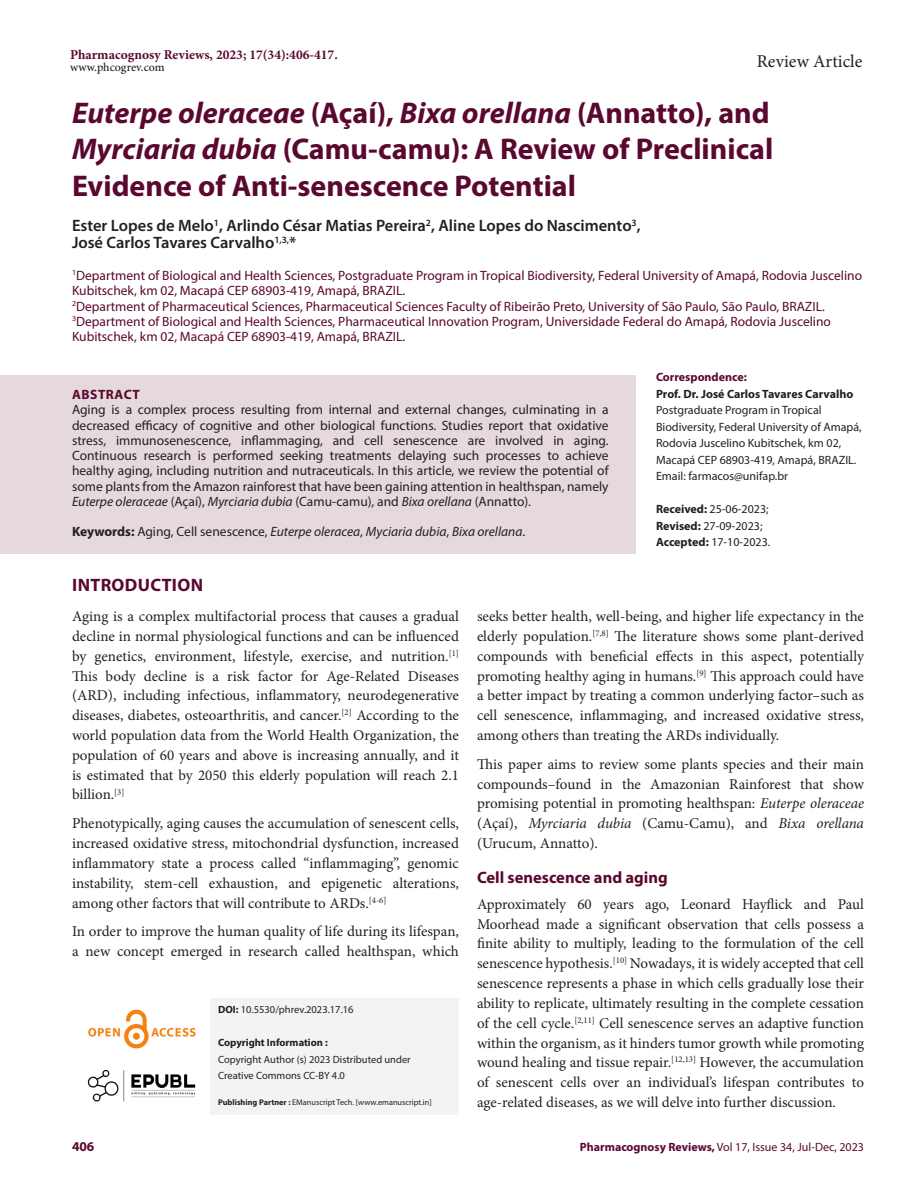
<style>
.page{position:relative;width:918px;height:1188px;background:#fff}
.page>*{position:absolute;margin:0;border:0;box-sizing:border-box;transform-origin:0 0}
.Art_Title{font:700 30px/36.3px "Myriad Pro";color:#5b0830}
.t1{font:18px "Minion Pro";letter-spacing:.005em;color:#231f20}
.Intro_head{font:700 18px "Myriad Pro";letter-spacing:.02em;color:#5b0830}
.Author_Names{font:600 16.5px/16.8px "Myriad Pro";color:#231f20}
.Heading_2{font:700 16.5px "Myriad Pro";color:#5b0830}
.Body_text__FO{font:15px/19.8px "Minion Pro";color:#231f20;text-align:justify}
.Body_text{font:15px/19.8px "Minion Pro";letter-spacing:-.005em;color:#231f20;text-align:justify}
.Abstract_TXT{font:13.5px/15.3px "Myriad Pro";color:#231f20;text-align:justify}
.Author_Affiliations{font:13.5px/15.3px "Myriad Pro";color:#5b0830}
.KY{font:italic 13.5px "Myriad Pro";color:#231f20}
.t2{font:700 13.5px "Minion Pro";color:#5b0830}
.ABS_Heading{font:700 13.5px "Myriad Pro";letter-spacing:.04em;color:#5b0830}
.Correspondence_AU_Af{font:12px/16.5px "Myriad Pro";color:#231f20}
.Journal_Dates{font:12px/16.5px "Myriad Pro";color:#231f20}
.t3{font:12px "Myriad Pro";color:#5b0830}
.Correspondence_AU_Af-2{font:700 12px "Myriad Pro";color:#231f20}
.t4{font:500 12px "Minion Pro";color:#231f20}
.Correspondence_AU_Af-3{font:700 12px "Myriad Pro";color:#5b0830}
.t5{font:10.5px/16.5px "Myriad Pro";color:#231f20}
.t6{font:700 10.5px "Myriad Pro";color:#231f20}
.t7{font:8.25px "Myriad Pro";color:#231f20}
.s1{font-style:italic}
.s2{font-weight:700;font-style:normal}
.s3{font-style:normal}
.s4{font-weight:700}
</style>
<div class="page">
<img style="left:88px;top:1009px;width:108px;height:40px">
<img style="left:87px;top:1069px;width:109px;height:33px">
<div style="left:211px;top:998px;width:248px;height:36px;background:#f2f3f4"></div>
<div style="left:211px;top:1031px;width:248px;height:26px;background:#f2f3f4"></div>
<div style="left:211px;top:1048px;width:248px;height:25px;background:#f2f3f4"></div>
<div style="left:211px;top:1064px;width:248px;height:26px;background:#f2f3f4"></div>
<div style="left:211px;top:1084px;width:248px;height:30px;background:#f2f3f4"></div>
<div style="left:0;top:375px;width:636px;height:41px;background:#e5d9db"></div>
<div style="left:0;top:391px;width:636px;height:132px;background:#e5d9db"></div>
<div style="left:0;top:513px;width:636px;height:40px;background:#e5d9db"></div>
<p class="t2" style="left:70px;top:45px;width:269px">Pharmacognosy Reviews, 2023; 17(34):406-417.</p>
<p class="t4" style="left:70px;top:59px;width:96px">www.phcogrev.com</p>
<p class="t1" style="left:757px;top:49px;width:107px">Review Article</p>
<p class="Art_Title" style="left:72px;top:94px;width:703px"><span class="s1">Euterpe oleraceae</span> (Açaí), <span class="s1">Bixa orellana</span> (Annatto), and<br><span class="s1">Myrciaria dubia</span> (Camu-camu): A Review of Preclinical<br>Evidence of Anti-senescence Potential</p>
<p class="Author_Names" style="left:72px;top:217px;width:570px">Ester Lopes de Melo<sup>1</sup>, Arlindo César Matias Pereira<sup>2</sup>, Aline Lopes do Nascimento<sup>3</sup>,<br>José Carlos Tavares Carvalho<sup>1,3,</sup>*</p>
<p class="Author_Affiliations" style="left:72px;top:267px;width:792px"><sup>1</sup>Department of Biological and Health Sciences, Postgraduate Program in Tropical Biodiversity, Federal University of Amapá, Rodovia Juscelino<br>Kubitschek, km 02, Macapá CEP 68903-419, Amapá, BRAZIL.</p>
<p class="Author_Affiliations" style="left:72px;top:298px;width:754px"><sup>2</sup>Department of Pharmaceutical Sciences, Pharmaceutical Sciences Faculty of Ribeirão Preto, University of São Paulo, São Paulo, BRAZIL.</p>
<p class="Author_Affiliations" style="left:72px;top:313px;width:761px"><sup>3</sup>Department of Biological and Health Sciences, Pharmaceutical Innovation Program, Universidade Federal do Amapá, Rodovia Juscelino<br>Kubitschek, km 02, Macapá CEP 68903-419, Amapá, BRAZIL.</p>
<p class="Correspondence_AU_Af-3" style="left:656px;top:369px;width:92px">Correspondence:</p>
<p class="Correspondence_AU_Af-2" style="left:656px;top:386px;width:199px">Prof. Dr. José Carlos Tavares Carvalho</p>
<p class="Correspondence_AU_Af" style="left:656px;top:402px;width:207px">Postgraduate Program in Tropical Biodiversity, Federal University of Amapá, Rodovia Juscelino Kubitschek, km 02, Macapá CEP 68903-419, Amapá, BRAZIL.</p>
<p class="Correspondence_AU_Af" style="left:656px;top:468px;width:134px">Email: farmacos@unifap.br</p>
<p class="ABS_Heading" style="left:72px;top:386px;width:69px">ABSTRACT</p>
<p class="Abstract_TXT" style="left:72px;top:402px;width:538px">Aging is a complex process resulting from internal and external changes, culminating in a decreased efficacy of cognitive and other biological functions. Studies report that oxidative stress, immunosenescence, inflammaging, and cell senescence are involved in aging.<br>Continuous research is performed seeking treatments delaying such processes to achieve healthy aging, including nutrition and nutraceuticals. In this article, we review the potential of some plants from the Amazon rainforest that have been gaining attention in healthspan, namely <span class="s1">Euterpe oleraceae</span> (Açaí), <span class="s1">Myrciaria dubia</span> (Camu-camu), and <span class="s1">Bixa orellana</span> (Annatto).</p>
<p class="KY" style="left:72px;top:524px;width:455px"><span class="s2">Keywords:</span> <span class="s3">Aging, Cell senescence,</span> Euterpe oleracea<span class="s3">,</span> Myciaria dubia<span class="s3">,</span> Bixa orellana<span class="s3">.</span></p>
<p class="Intro_head" style="left:72px;top:573px;width:132px">INTRODUCTION</p>
<p class="Body_text__FO" style="left:72px;top:606px;width:389px">Aging is a complex multifactorial process that causes a gradual decline in normal physiological functions and can be influenced by genetics, environment, lifestyle, exercise, and nutrition.<sup>[1] </sup>This body decline is a risk factor for Age-Related Diseases (ARD), including infectious, inflammatory, neurodegenerative diseases, diabetes, osteoarthritis, and cancer.<sup>[2]</sup> According to the world population data from the World Health Organization, the population of 60 years and above is increasing annually, and it is estimated that by 2050 this elderly population will reach 2.1 billion.<sup>[3]</sup></p>
<p class="Body_text" style="left:72px;top:814px;width:389px">Phenotypically, aging causes the accumulation of senescent cells, increased oxidative stress, mitochondrial dysfunction, increased inflammatory state a process called “inflammaging”, genomic instability, stem-cell exhaustion, and epigenetic alterations, among other factors that will contribute to ARDs.<sup>[4-6]</sup></p>
<p class="Body_text" style="left:72px;top:922px;width:388px">In order to improve the human quality of life during its lifespan, a new concept emerged in research called healthspan, which</p>
<p class="Journal_Dates" style="left:656px;top:501px;width:116px"><span class="s4">Received:</span> 25-06-2023;<br><span class="s4">Revised:</span> 27-09-2023;<br><span class="s4">Accepted:</span> 17-10-2023.</p>
<p class="Body_text" style="left:477px;top:606px;width:389px">seeks better health, well-being, and higher life expectancy in the elderly population.<sup>[7,8]</sup> The literature shows some plant-derived compounds with beneficial effects in this aspect, potentially promoting healthy aging in humans.<sup>[9]</sup> This approach could have a better impact by treating a common underlying factor–such as cell senescence, inflammaging, and increased oxidative stress, among others than treating the ARDs individually.</p>
<p class="Body_text" style="left:477px;top:754px;width:389px">This paper aims to review some plants species and their main compounds–found in the Amazonian Rainforest that show promising potential in promoting healthspan: <span class="s1">Euterpe oleraceae </span>(Açaí), <span class="s1">Myrciaria dubia</span> (Camu-Camu), and <span class="s1">Bixa orellana </span>(Urucum, Annatto).</p>
<p class="Heading_2" style="left:477px;top:867px;width:192px">Cell senescence and aging</p>
<p class="Body_text__FO" style="left:477px;top:894px;width:389px">Approximately 60 years ago, Leonard Hayflick and Paul Moorhead made a significant observation that cells possess a finite ability to multiply, leading to the formulation of the cell senescence hypothesis.<sup>[10]</sup> Nowadays, it is widely accepted that cell senescence represents a phase in which cells gradually lose their ability to replicate, ultimately resulting in the complete cessation of the cell cycle.<sup>[2,11]</sup> Cell senescence serves an adaptive function within the organism, as it hinders tumor growth while promoting wound healing and tissue repair.<sup>[12,13]</sup> However, the accumulation of senescent cells over an individual’s lifespan contributes to age-related diseases, as we will delve into further discussion.</p>
<p class="t5" style="left:218px;top:1001px;width:137px"><span class="s4">DOI:</span> 10.5530/phrev.2023.17.16</p>
<p class="t6" style="left:218px;top:1036px;width:111px">Copyright Information :</p>
<p class="t5" style="left:218px;top:1051px;width:194px">Copyright Author (s) 2023 Distributed under<br>Creative Commons CC-BY 4.0</p>
<p class="t7" style="left:218px;top:1097px;width:215px"><span class="s4">Publishing Partner :</span> EManuscript Tech. [www.emanuscript.in]</p>
<p class="ABS_Heading" style="left:72px;top:1137px;width:24px">406</p>
<p class="t3" style="left:580px;top:1139px;width:286px"><span class="s4">Pharmacognosy Reviews,</span> Vol 17, Issue 34, Jul-Dec, 2023</p>
</div>
